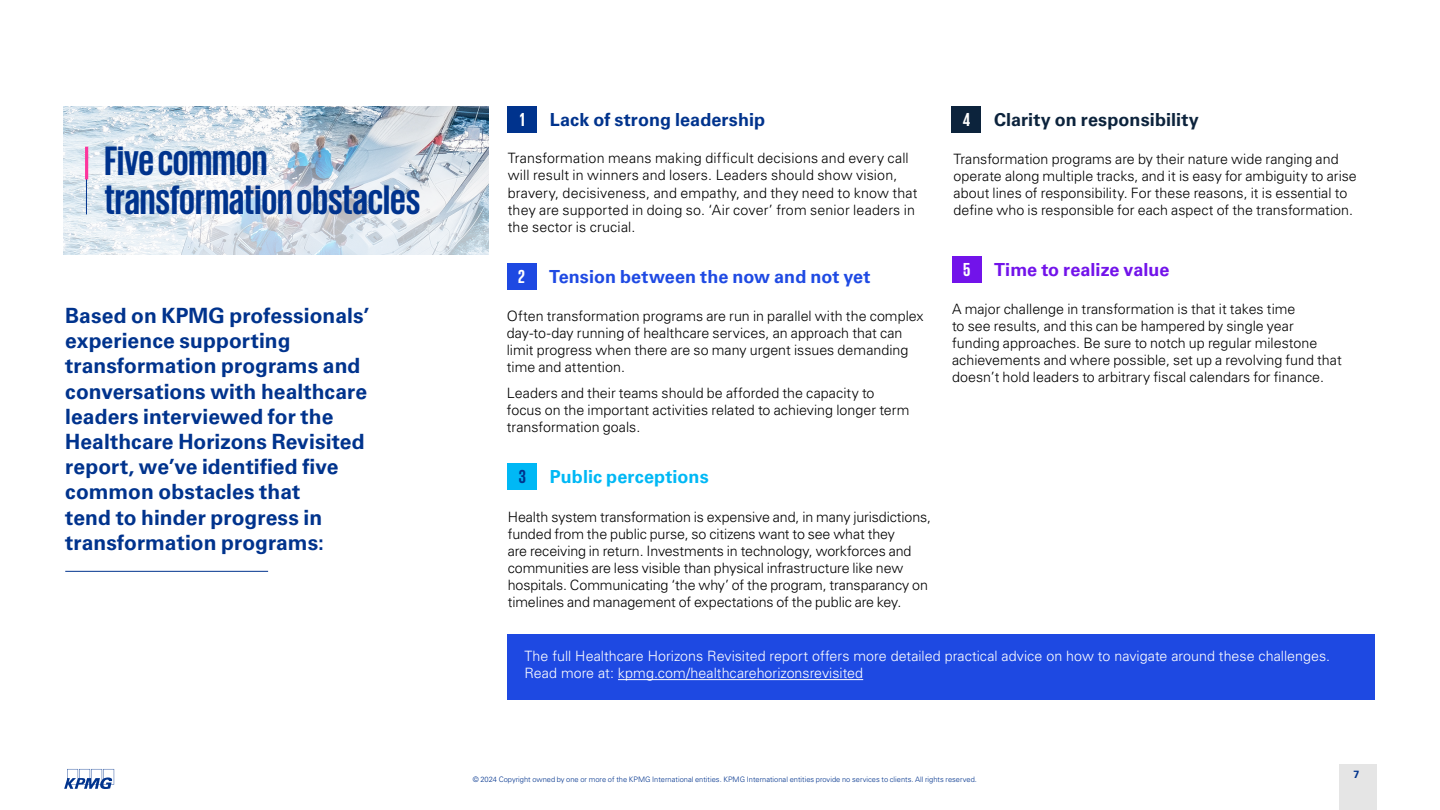
<style>
.page{position:relative;width:1440px;height:810px;background:#fff}
.page>*{position:absolute;margin:0;border:0;box-sizing:border-box;transform-origin:0 0}
.t1{font:700 42px/39px "KPMG";color:#00338d}
.t2{font:700 21px/25.2px "Univers LT Std";letter-spacing:.005em;color:#00338d}
.t3{font:700 19.2px "KPMG";color:#fff}
.t4{font:700 18px "Univers LT Std";letter-spacing:.005em;color:#1f4ae3}
.t5{font:700 18px "Univers LT Std";letter-spacing:.005em;color:#0c233c}
.t6{font:700 18px "Univers LT Std";letter-spacing:.005em;color:#00338d}
.t7{font:700 18px "Univers LT Std";letter-spacing:.005em;color:#7213ea}
.t8{font:700 18px "Univers LT Std";letter-spacing:.005em;color:#00b8f5}
.t9{font:300 14.25px/17.1px "Univers LT Std";color:#000}
.t10{font:300 14.25px/17.1px "Univers LT Std";color:#fff}
.t11{font:700 10.5px "Univers LT Std";color:#00338d}
.t12{font:300 7.5px "Univers LT Std";color:#00338d}
.s1{font-family:"KPMG";font-size:19.2px;color:#00338d}
.s2{font-family:"KPMG";font-size:19.2px;color:#fff}
</style>
<div class="page">
<div style="left:507px;top:106px;width:30px;height:27px;background:#00338d"></div>
<div style="left:507px;top:464px;width:30px;height:26px;background:#00b8f5"></div>
<div style="left:952px;top:256px;width:29px;height:27px;background:#7213ea"></div>
<div style="left:507px;top:263px;width:29px;height:27px;background:#1e49e2"></div>
<div style="left:951px;top:106px;width:30px;height:27px;background:#0c233c"></div>
<div style="left:507px;top:634px;width:868px;height:66px;background:#1e49e2"></div>
<hr style="left:618px;top:679px;width:245px;height:1px;background:#fff">
<svg style="left:64px;top:106px;width:424px;height:148px"></svg>
<hr style="left:86px;top:168px;width:1px;height:46px;background:#00338d">
<hr style="left:65px;top:571px;width:203px;height:1px;background:#00338d">
<hr style="left:85px;top:147px;width:3px;height:32px;background:#fd349c">
<div style="left:1338px;top:764px;width:38px;height:46px;background:#e5e5e5"></div>
<svg style="left:64px;top:769px;width:50px;height:20px"></svg>
<h1 class="t1" style="left:104px;top:140px;width:317px">Five common transformation obstacles</h1>
<p class="t2" style="left:65px;top:303px;width:306px">Based on KPMG professionals’ experience supporting transformation programs and conversations with healthcare leaders interviewed for the<br>Healthcare Horizons Revisited report, we’ve identified five common obstacles that<br>tend to hinder progress in transformation programs:</p>
<h3 class="t3" style="left:520px;top:110px;width:7px">1</h3>
<p class="t6" style="left:550px;top:109px;width:217px">Lack of strong leadership</p>
<p class="t9" style="left:508px;top:150px;width:411px">Transformation means making difficult decisions and every call will result in winners and losers. Leaders should show vision, bravery, decisiveness, and empathy, and they need to know that they are supported in doing so. ‘Air cover’ from senior leaders in the sector is crucial.</p>
<h3 class="t3" style="left:518px;top:267px;width:8px">2</h3>
<p class="t4" style="left:549px;top:266px;width:323px">Tension between the now and not yet</p>
<p class="t9" style="left:507px;top:307px;width:418px">Often transformation programs are run in parallel with the complex day-to-day running of healthcare services, an approach that can limit progress when there are so many urgent issues demanding time and attention.</p>
<p class="t9" style="left:507px;top:384px;width:404px">Leaders and their teams should be afforded the capacity to focus on the important activities related to achieving longer term transformation goals.</p>
<p class="t8" style="left:519px;top:466px;width:191px"><span class="s1">3</span> Public perceptions</p>
<p class="t9" style="left:508px;top:508px;width:425px">Health system transformation is expensive and, in many jurisdictions, funded from the public purse, so citizens want to see what they<br>are receiving in return. Investments in technology, workforces and communities are less visible than physical infrastructure like new hospitals. Communicating ‘the why’ of the program, transparancy on timelines and management of expectations of the public are key.</p>
<p class="t5" style="left:962px;top:109px;width:238px"><span class="s2">4</span> Clarity on responsibility</p>
<p class="t9" style="left:953px;top:150px;width:405px">Transformation programs are by their nature wide ranging and operate along multiple tracks, and it is easy for ambiguity to arise about lines of responsibility. For these reasons, it is essential to define who is responsible for each aspect of the transformation.</p>
<p class="t7" style="left:963px;top:259px;width:208px"><span class="s2">5</span> Time to realize value</p>
<p class="t9" style="left:952px;top:300px;width:391px">A major challenge in transformation is that it takes time<br>to see results, and this can be hampered by single year funding approaches. Be sure to notch up regular milestone achievements and where possible, set up a revolving fund that doesn’t hold leaders to arbitrary fiscal calendars for finance.</p>
<p class="t10" style="left:524px;top:648px;width:807px">The full Healthcare Horizons Revisited report offers more detailed practical advice on how to navigate around these challenges.<br>Read more at: kpmg.com/healthcarehorizonsrevisited</p>
<p class="t12" style="left:473px;top:775px;width:506px">© 2024 Copyright owned by one or more of the KPMG International entities. KPMG International entities provide no services to clients. All rights reserved.</p>
<p class="t11" style="left:1353px;top:768px;width:7px">7</p>
</div>
